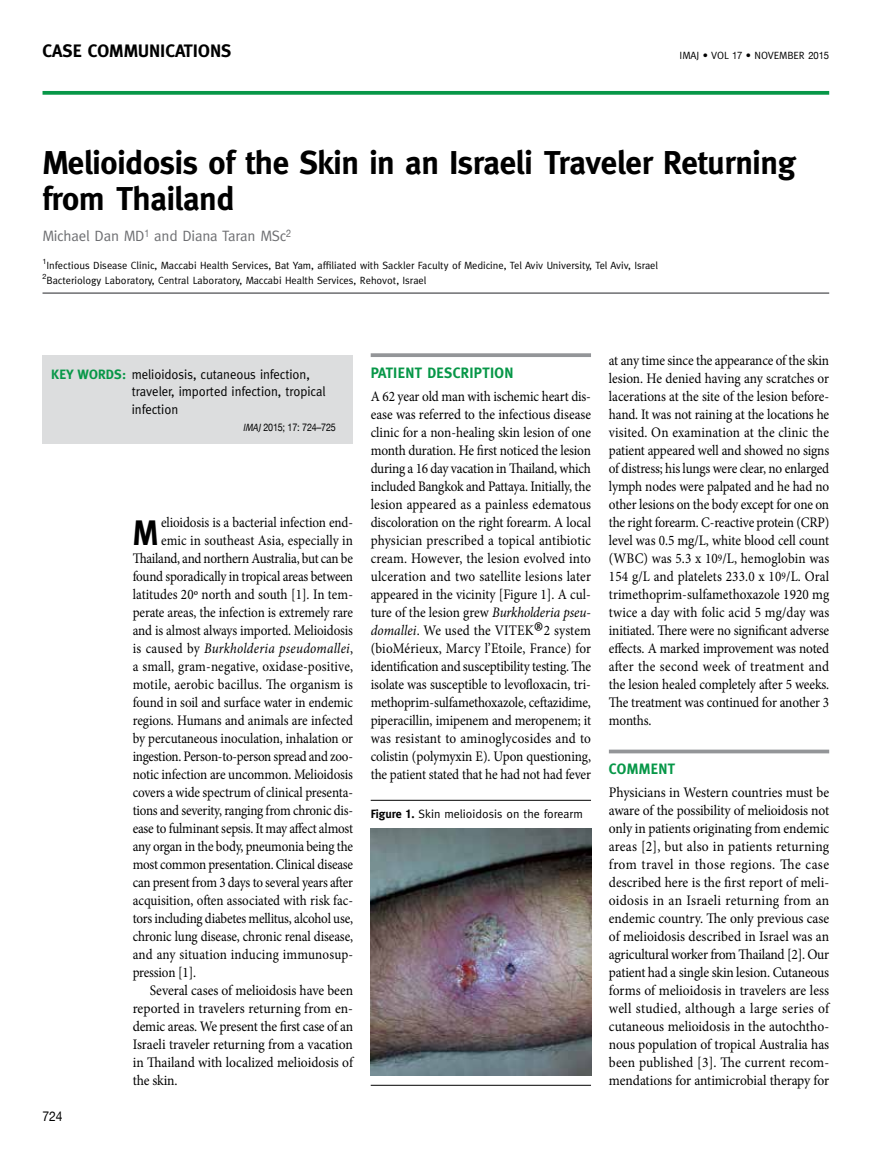
<style>
.page{position:relative;width:893px;height:1149px;background:#fff}
.page>*{position:absolute;margin:0;border:0;box-sizing:border-box;transform-origin:0 0}
.t1{font:700 35.4px "Meta";color:#000;scale:.9 1}
.t2{font:700 33px/36px "Meta";letter-spacing:-.01em;color:#000}
.t3{font:33px "Minion Pro";color:#000;scale:.91 1}
.t4{font:700 18px "Meta";color:#000}
.t5{font:15px "Meta";letter-spacing:-.01em;color:#6d6e71}
.t6{font:700 15px "Meta";letter-spacing:.02em;color:#079748}
.t7{font:14.55px/18px "Minion Pro";letter-spacing:-.01em;color:#000;text-align:justify;scale:.91 1}
.t8{font:14.55px "Minion Pro";letter-spacing:-.01em;color:#000;scale:.9 1}
.t9{font:14.55px/18px "Minion Pro";letter-spacing:-.01em;color:#000;text-align:justify;scale:.93 1}
.t10{font:14.55px "Minion Pro";letter-spacing:.015em;color:#000;scale:.9 1}
.t11{font:italic 14.55px "Minion Pro";letter-spacing:.02em;color:#000;scale:.9 1}
.t12{font:14.55px "Minion Pro";letter-spacing:.01em;color:#000;scale:.9 1}
.t13{font:13.5px/17.2px "Meta";letter-spacing:-.005em;color:#000;scale:.95 1}
.t14{font:13.5px "Helvetica Neue";color:#000;scale:.9 1}
.t15{font:12px "Meta";color:#000}
.t16{font:10.5px/15px "Meta";color:#000}
.t17{font:10.5px "Helvetica Neue";letter-spacing:-.02em;color:#000;scale:.85 1}
.s1{font-family:"Helvetica Neue";font-size:10.2px}
.s2{font-weight:700;color:#079748}
.s3{font-family:"Meta";font-style:italic}
.s4{font-style:normal}
.s5{font-style:italic}
.s6{font-weight:700}
.s7{font-family:"Helvetica Neue";font-weight:700;font-stretch:condensed}
.s8{font-size:10.2px}
</style>
<div class="page">
<svg style="left:43px;top:91px;width:786px;height:4px;fill:#079748"></svg>
<div style="left:43px;top:355px;width:310px;height:88px;background:#dcddde"></div>
<svg style="left:371px;top:353px;width:220px;height:4px"></svg>
<svg style="left:609px;top:749px;width:220px;height:4px"></svg>
<hr style="left:43px;top:292px;width:786px;height:2px;background:#6d6e71">
<hr style="left:371px;top:799px;width:220px;height:1px;background:#000">
<hr style="left:371px;top:1084px;width:220px;height:1px;background:#000">
<img style="left:371px;top:828px;width:220px;height:246px">
<p class="t4" style="left:43px;top:41px;width:190px">Case Communications</p>
<p class="t16" style="left:679px;top:48px;width:151px">IMAJ • VOL <span class="s1">17</span> • november <span class="s1">2015</span></p>
<h2 class="t2" style="left:43px;top:145px;width:755px">Melioidosis of the Skin in an Israeli Traveler Returning from Thailand</h2>
<p class="t5" style="left:43px;top:227px;width:250px">Michael Dan MD<sup>1</sup> and Diana Taran MSc<sup>2</sup></p>
<p class="t16" style="left:43px;top:257px;width:617px"><sup>1</sup>Infectious Disease Clinic, Maccabi Health Services, Bat Yam, affiliated with Sackler Faculty of Medicine, Tel Aviv University, Tel Aviv, Israel<br><sup>2</sup>Bacteriology Laboratory, Central Laboratory, Maccabi Health Services, Rehovot, Israel</p>
<p class="t13" style="left:132px;top:365px;width:205px;text-indent:-81px"><span class="s2">Key words:</span> melioidosis, cutaneous infection, traveler, imported infection, tropical infection</p>
<p class="t17" style="left:243px;top:419px;width:111px"><span class="s3">IMAJ</span>2015; 17: 724–725</p>
<p class="t14" style="left:43px;top:1106px;width:24px">724</p>
<h1 class="t1" style="left:133px;top:512px;width:27px">M</h1>
<p class="t8" style="left:161px;top:512px;width:215px">elioidosis is a bacterial infection end-</p>
<p class="t8" style="left:161px;top:530px;width:215px">emic in southeast Asia, especially in</p>
<p class="t8" style="left:133px;top:548px;width:246px">Thailand, and northern Australia, but can be</p>
<p class="t8" style="left:133px;top:566px;width:246px">found sporadically in tropical areas between</p>
<p class="t8" style="left:133px;top:584px;width:246px">latitudes 20º north and south [1]. In tem-</p>
<p class="t8" style="left:133px;top:602px;width:246px">perate areas, the infection is extremely rare</p>
<p class="t8" style="left:133px;top:620px;width:246px">and is almost always imported. Melioidosis</p>
<p class="t11" style="left:133px;top:638px;width:246px"><span class="s4">is caused by</span> Burkholderia pseudomallei<span class="s4">,</span></p>
<p class="t10" style="left:133px;top:656px;width:246px">a small, gram-negative, oxidase-positive,</p>
<p class="t10" style="left:133px;top:674px;width:246px">motile, aerobic bacillus. The organism is</p>
<p class="t8" style="left:133px;top:692px;width:246px">found in soil and surface water in endemic</p>
<p class="t8" style="left:133px;top:710px;width:246px">regions. Humans and animals are infected</p>
<p class="t8" style="left:133px;top:728px;width:246px">by percutaneous inoculation, inhalation or</p>
<p class="t8" style="left:133px;top:746px;width:246px">ingestion. Person-to-person spread and zoo-</p>
<p class="t8" style="left:133px;top:764px;width:246px">notic infection are uncommon. Melioidosis</p>
<p class="t8" style="left:133px;top:782px;width:246px">covers a wide spectrum of clinical presenta-</p>
<p class="t8" style="left:133px;top:800px;width:246px">tions and severity, ranging from chronic dis-</p>
<p class="t8" style="left:133px;top:818px;width:246px">ease to fulminant sepsis. It may affect almost</p>
<p class="t8" style="left:133px;top:836px;width:246px">any organ in the body, pneumonia being the</p>
<p class="t8" style="left:133px;top:854px;width:246px">most common presentation. Clinical disease</p>
<p class="t8" style="left:133px;top:872px;width:246px">can present from 3 days to several years after</p>
<p class="t8" style="left:133px;top:890px;width:246px">acquisition, often associated with risk fac-</p>
<p class="t8" style="left:133px;top:908px;width:246px">tors including diabetes mellitus, alcohol use,</p>
<p class="t8" style="left:133px;top:926px;width:246px">chronic lung disease, chronic renal disease,</p>
<p class="t12" style="left:133px;top:944px;width:246px">and any situation inducing immunosup-</p>
<p class="t8" style="left:133px;top:962px;width:72px">pression [1].</p>
<p class="t9" style="left:150px;top:981px;width:220px">Several cases of melioidosis have been</p>
<p class="t9" style="left:133px;top:999px;width:238px">reported in travelers returning from en-</p>
<p class="t9" style="left:133px;top:1017px;width:238px">demic areas. We present the first case of an</p>
<p class="t9" style="left:133px;top:1035px;width:238px">Israeli traveler returning from a vacation</p>
<p class="t9" style="left:133px;top:1053px;width:238px">in Thailand with localized melioidosis of</p>
<p class="t9" style="left:133px;top:1071px;width:50px">the skin.</p>
<p class="t6" style="left:371px;top:364px;width:16px">PATIENT</p>
<p class="t6" style="left:427px;top:364px;width:18px">DESCRI</p>
<p class="t6" style="left:474px;top:364px;width:39px">PTION</p>
<p class="t7" style="left:371px;top:387px;width:244px">A 62 year old man with ischemic heart dis&shy;ease was referred to the infectious disease clinic for a non-healing skin lesion of one month duration. He first noticed the lesion during a 16 day vacation in Thailand, which included Bangkok and Pattaya. Initially, the lesion appeared as a painless edematous discoloration on the right forearm. A local physician prescribed a topical antibiotic cream. However, the lesion evolved into ulceration and two satellite lesions later appeared in the vicinity [Figure 1]. A cul&shy;ture of the lesion grew <span class="s5">Burkholderia pseu&shy;domallei</span>. We used the VITEK</p>
<h2 class="t3" style="left:534px;top:611px;width:12px">®</h2>
<p class="t7" style="left:371px;top:621px;width:244px;text-indent:173px">2 system (bioMérieux, Marcy l’Etoile, France) for identification and susceptibility testing. The isolate was susceptible to levofloxacin, tri&shy;methoprim-sulfamethoxazole, ceftazidime, piperacillin, imipenem and meropenem; it was resistant to aminoglycosides and to colistin (polymyxin E). Upon questioning, the patient stated that he had not had fever</p>
<p class="t15" style="left:371px;top:806px;width:214px"><span class="s6">Figure</span> <span class="s7">1</span><span class="s6">.</span> Skin melioidosis on the forearm</p>
<p class="t7" style="left:609px;top:351px;width:244px">at any time since the appearance of the skin lesion. He denied having any scratches or lacerations at the site of the lesion before&shy;hand. It was not raining at the locations he visited. On examination at the clinic the patient appeared well and showed no signs of distress; his lungs were clear, no enlarged lymph nodes were palpated and he had no other lesions on the body except for one on the right forearm. C-reactive protein (CRP) level was 0.5 mg/L, white blood cell count (WBC) was 5.3 x 10<span class="s8">9</span>/L, hemoglobin was 154 g/L and platelets 233.0 x 10<span class="s8">9</span>/L. Oral trimethoprim-sulfamethoxazole 1920 mg twice a day with folic acid 5 mg/day was initiated. There were no significant adverse effects. A marked improvement was noted after the second week of treatment and the lesion healed completely after 5 weeks.<br>The treatment was continued for another 3 months.</p>
<p class="t6" style="left:609px;top:760px;width:29px">COMMENT</p>
<p class="t9" style="left:609px;top:783px;width:238px">Physicians in Western countries must be aware of the possibility of melioidosis not only in patients originating from endemic areas [2], but also in patients returning from travel in those regions. The case described here is the first report of meli&shy;oidosis in an Israeli returning from an endemic country. The only previous case of melioidosis described in Israel was an agricultural worker from Thailand [2]. Our patient had a single skin lesion. Cutaneous forms of melioidosis in travelers are less well studied, although a large series of cutaneous melioidosis in the autochtho&shy;nous population of tropical Australia has been published [3]. The current recom&shy;mendations for antimicrobial therapy for</p>
</div>
